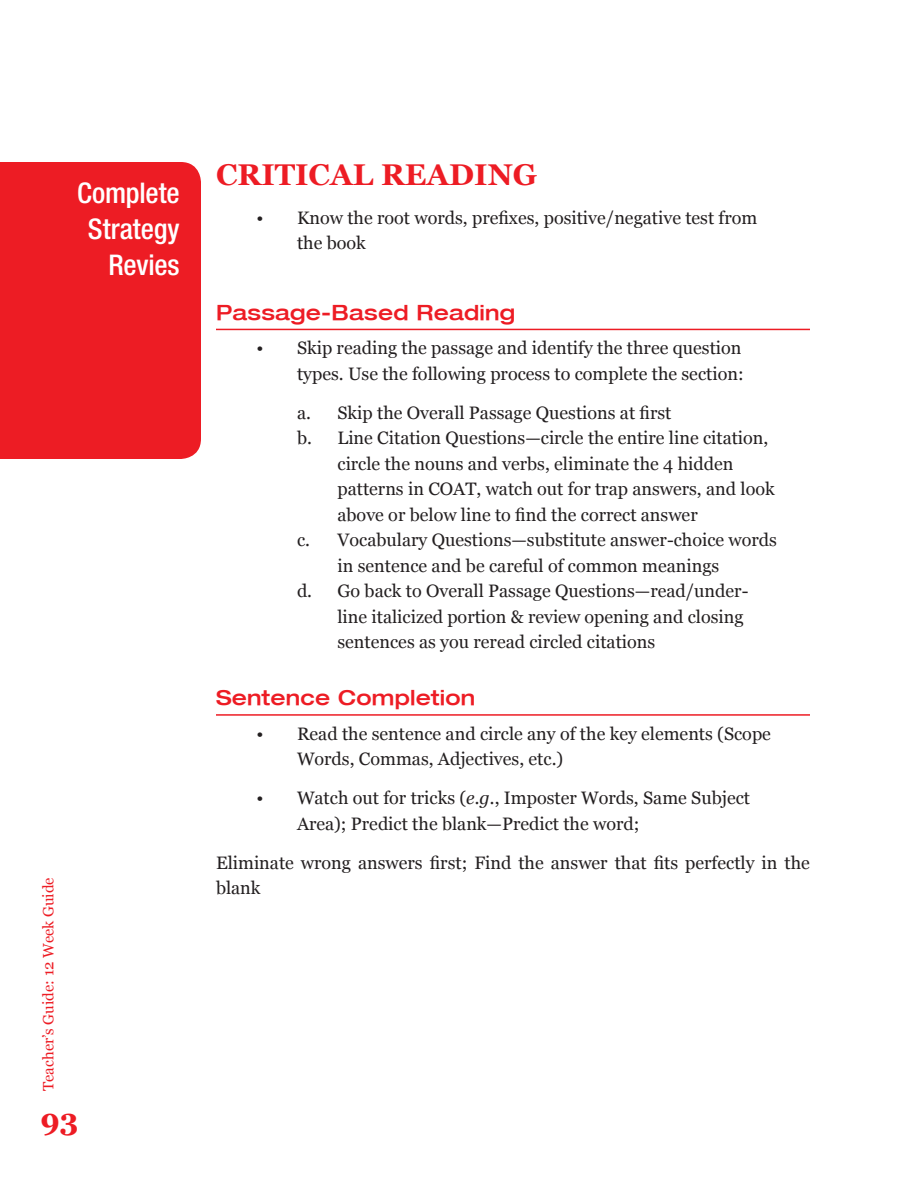
<style>
.page{position:relative;width:918px;height:1188px;background:#fff}
.page>*{position:absolute;margin:0;border:0;box-sizing:border-box;transform-origin:0 0}
.t1{font:700 30px "Georgia";color:#ed1c24}
.t2{font:500 condensed 28.5px/36px "Helvetica Neue LT Std";letter-spacing:-.005em;color:#fff;text-align:right}
.t3{font:500 expanded 21px "Helvetica Neue LT";letter-spacing:.01em;color:#ed1c24}
.t4{font:18px/25.5px "Georgia";color:#231f20}
.t5{font:15px "Georgia";color:#ed1c24}
.s1{font-style:italic}
</style>
<div class="page">
<div style="left:0;top:162px;width:201px;height:297px;background:#ed1c24"></div>
<hr style="left:216px;top:329px;width:594px;height:1px;background:#ed1c24">
<hr style="left:216px;top:714px;width:594px;height:2px;background:#ed1c24">
<h2 class="t2" style="left:77px;top:174px;width:104px">Complete<br>Strategy<br>Revies</h2>
<p class="t5" style="left:39px;top:1091px;width:215px;rotate:-90deg">Teacher’s Guide: 12 Week Guide</p>
<h1 class="t1" style="left:40px;top:1100px;width:40px">93</h1>
<h1 class="t1" style="left:216px;top:155px;width:323px">CRITICAL READING</h1>
<p class="t4" style="left:297px;top:205px;width:462px;text-indent:-40px">• Know the root words, prefixes, positive/negative test from the book</p>
<p class="t3" style="left:216px;top:299px;width:301px">Passage-Based Reading</p>
<p class="t4" style="left:256px;top:336px;width:489px;text-align:right">• Skip reading the passage and identify the three question types. Use the following process to complete the section:</p>
<p class="t4" style="left:297px;top:400px;width:376px">a. Skip the Overall Passage Questions at first</p>
<p class="t4" style="left:297px;top:426px;width:473px">b. Line Citation Questions—circle the entire line citation,</p>
<p class="t4" style="left:338px;top:451px;width:397px">circle the nouns and verbs, eliminate the 4 hidden</p>
<p class="t4" style="left:338px;top:477px;width:439px">patterns in COAT, watch out for trap answers, and look</p>
<p class="t4" style="left:338px;top:502px;width:362px">above or below line to find the correct answer</p>
<p class="t4" style="left:297px;top:528px;width:482px">c. Vocabulary Questions—substitute answer-choice words</p>
<p class="t4" style="left:338px;top:553px;width:383px">in sentence and be careful of common meanings</p>
<p class="t4" style="left:297px;top:579px;width:453px">d. Go back to Overall Passage Questions—read/under-</p>
<p class="t4" style="left:338px;top:604px;width:408px">line italicized portion &amp; review opening and closing</p>
<p class="t4" style="left:338px;top:630px;width:319px">sentences as you reread circled citations</p>
<p class="t3" style="left:216px;top:685px;width:261px">Sentence Completion</p>
<p class="t4" style="left:297px;top:721px;width:475px;text-indent:-40px">• Read the sentence and circle any of the key elements (Scope<br>Words, Commas, Adjectives, etc.)</p>
<p class="t4" style="left:297px;top:786px;width:455px;text-indent:-40px">• Watch out for tricks (<span class="s1">e.g.</span>, Imposter Words, Same Subject<br>Area); Predict the blank—Predict the word;</p>
<p class="t4" style="left:216px;top:850px;width:595px">Eliminate wrong answers first; Find the answer that fits perfectly in the blank</p>
</div>
